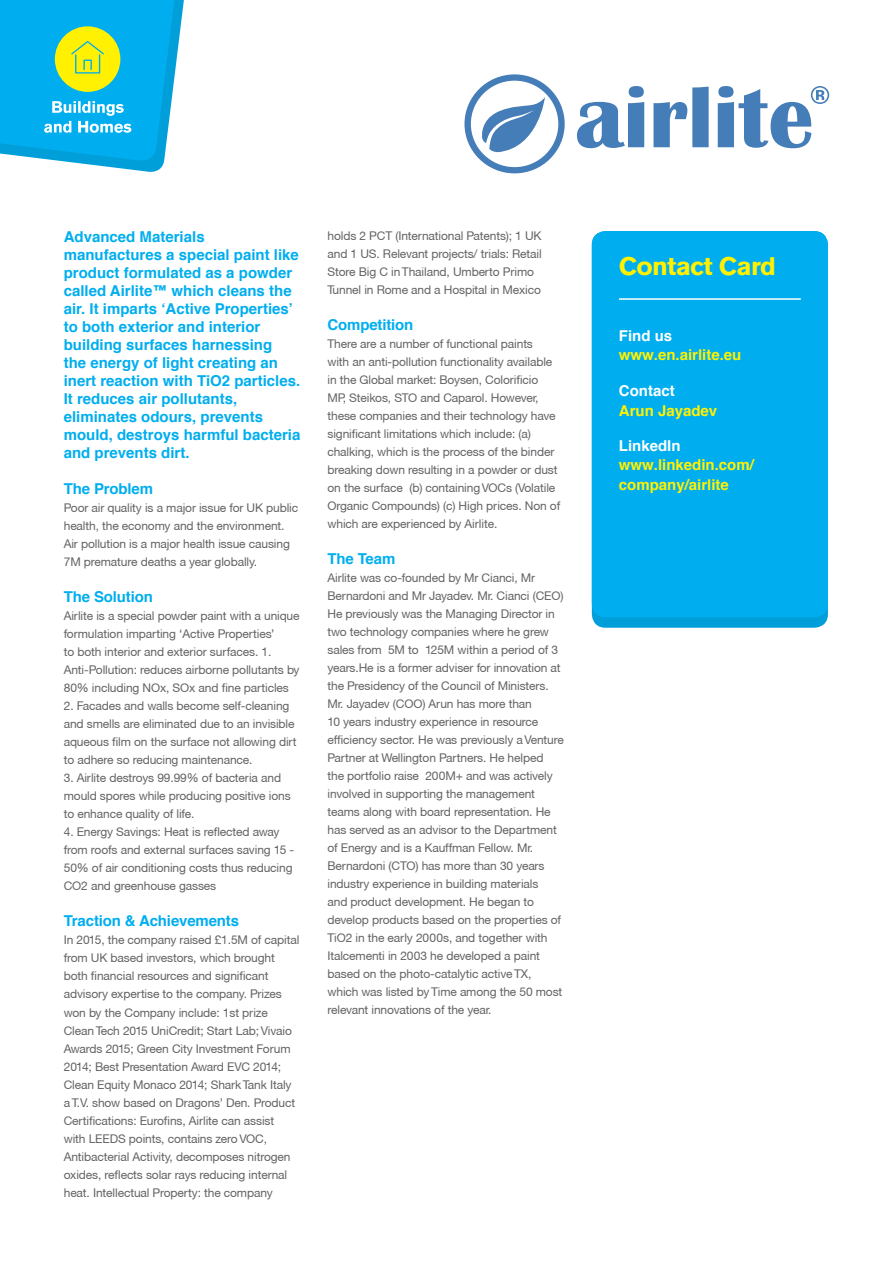
<style>
.page{position:relative;width:893px;height:1263px;background:#fff}
.page>*{position:absolute;margin:0;border:0;box-sizing:border-box;transform-origin:0 0}
.t1{font:700 25.2px "Akzidenz Grotesk Pro";letter-spacing:-.03em;color:#fff101;scale:1.04 1}
.t2{font:700 15px/18px "Helvetica";color:#00aeef}
.t3{font:700 15px/19.8px "Helvetica";color:#fff101}
.t4{font:12px/18px "Helvetica Neue CE";letter-spacing:-.01em;color:#636366}
.s1{font-family:"Helvetica"}
.s2{color:#fff}
.s3{font-family:"Arial"}
</style>
<div class="page">
<div style="left:592px;top:231px;width:236px;height:397px;background:#009fda;border-radius:14px"></div>
<div style="left:592px;top:231px;width:236px;height:386px;background:#00aeef;border-radius:14px"></div>
<hr style="left:619px;top:298px;width:182px;height:2px;background:#fff">
<svg style="left:464px;top:74px;width:365px;height:99px"></svg>
<svg style="left:0;top:0;width:184px;height:172px;background:#3bbdd6"></svg>
<p class="t2" style="left:64px;top:228px;width:238px">Advanced Materials manufactures a special paint like product formulated as a powder called Airlite™ which cleans the air. It imparts ‘Active Properties’ to both exterior and interior building surfaces harnessing<br>the energy of light creating an inert reaction with TiO2 particles.<br>It reduces air pollutants, eliminates odours, prevents mould, destroys harmful bacteria and prevents dirt.</p>
<p class="t2" style="left:64px;top:480px;width:91px">The Problem</p>
<p class="t4" style="left:64px;top:499px;width:236px">Poor air quality is a major issue for UK public health, the economy and the environment.<br>Air pollution is a major health issue causing 7M premature deaths a year globally.</p>
<p class="t2" style="left:64px;top:588px;width:91px">The Solution</p>
<p class="t4" style="left:64px;top:607px;width:237px">Airlite is a special powder paint with a unique formulation imparting ‘Active Properties’<br>to both interior and exterior surfaces. 1.<br>Anti-Pollution: reduces airborne pollutants by 80% including NOx, SOx and fine particles</p>
<p class="t4" style="left:64px;top:697px;width:234px">2. Facades and walls become self-cleaning and smells are eliminated due to an invisible aqueous film on the surface not allowing dirt to adhere so reducing maintenance.</p>
<p class="t4" style="left:64px;top:769px;width:228px">3. Airlite destroys 99.99% of bacteria and mould spores while producing positive ions to enhance quality of life.</p>
<p class="t4" style="left:64px;top:823px;width:232px">4. Energy Savings: Heat is reflected away from roofs and external surfaces saving 15 - 50% of air conditioning costs thus reducing CO2 and greenhouse gasses</p>
<p class="t2" style="left:64px;top:912px;width:177px">Traction &amp; Achievements</p>
<p class="t4" style="left:64px;top:931px;width:237px">In 2015, the company raised <span class="s1">£</span>1.5M of capital from UK based investors, which brought both financial resources and significant advisory expertise to the company. Prizes won by the Company include: 1st prize Clean Tech 2015 UniCredit; Start Lab; Vivaio Awards 2015; Green City Investment Forum 2014; Best Presentation Award EVC 2014; Clean Equity Monaco 2014; Shark Tank Italy a T.V. show based on Dragons’ Den. Product Certifications: Eurofins, Airlite can assist<br>with LEEDS points, contains zero VOC, Antibacterial Activity, decomposes nitrogen oxides, reflects solar rays reducing internal heat. Intellectual Property: the company</p>
<p class="t4" style="left:327px;top:227px;width:216px">holds 2 PCT (International Patents); 1 UK and 1 US. Relevant projects/ trials: Retail Store Big C in Thailand, Umberto Primo Tunnel in Rome and a Hospital in Mexico</p>
<p class="t2" style="left:327px;top:316px;width:87px">Competition</p>
<p class="t4" style="left:327px;top:335px;width:234px">There are a number of functional paints<br>with an anti-pollution functionality available in the Global market: Boysen, Colorificio<br>MP, Steikos, STO and Caparol. However, these companies and their technology have significant limitations which include: (a) chalking, which is the process of the binder breaking down resulting in a powder or dust on the surface (b) containing VOCs (Volatile Organic Compounds) (c) High prices. Non of which are experienced by Airlite.</p>
<p class="t2" style="left:327px;top:550px;width:69px">The Team</p>
<p class="t4" style="left:327px;top:569px;width:238px">Airlite was co-founded by Mr Cianci, Mr Bernardoni and Mr Jayadev. Mr. Cianci (CEO)<br>He previously was the Managing Director in two technology companies where he grew sales from €5M to €125M within a period of 3 years.He is a former adviser for innovation at the Presidency of the Council of Ministers.<br>Mr. Jayadev (COO) Arun has more than<br>10 years industry experience in resource efficiency sector. He was previously a Venture Partner at Wellington Partners. He helped<br>the portfolio raise €200M+ and was actively involved in supporting the management teams along with board representation. He has served as an advisor to the Department of Energy and is a Kauffman Fellow. Mr.<br>Bernardoni (CTO) has more than 30 years industry experience in building materials<br>and product development. He began to develop products based on the properties of TiO2 in the early 2000s, and together with Italcementi in 2003 he developed a paint based on the photo-catalytic active TX, which was listed by Time among the 50 most relevant innovations of the year.</p>
<p class="t1" style="left:619px;top:250px;width:153px">Contact Card</p>
<p class="t3" style="left:619px;top:326px;width:124px;line-height:19.2px"><span class="s2">Find us </span><span class="s3">www.</span>en.airlite.eu</p>
<p class="t3" style="left:619px;top:381px;width:100px"><span class="s2">Contact<br></span>Arun Jayadev</p>
<p class="t3" style="left:619px;top:436px;width:137px"><span class="s2">LinkedIn </span>www.linkedin.com/ company/airlite</p>
</div>
